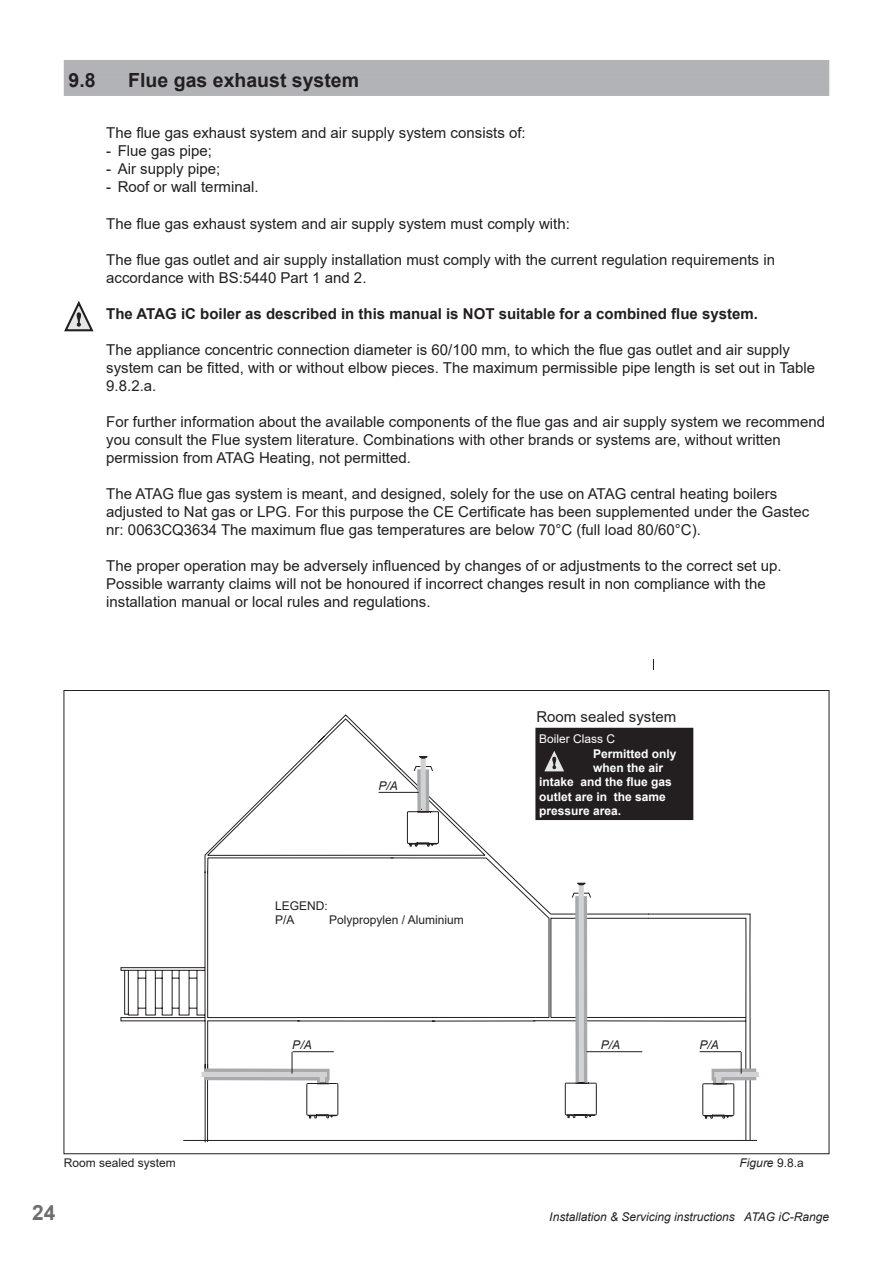
<style>
.page{position:relative;width:893px;height:1263px;background:#fff}
.page>*{position:absolute;margin:0;border:0;box-sizing:border-box;transform-origin:0 0}
.t1{font:700 21px "Arial";color:#6c6d70}
.subkop{font:700 19.5px "Arial";color:#231f20}
.Gewone_tekst_Corgi{font:15px/18px "Arial";color:#231f20}
.LetOp_Corgi{font:700 15px "Arial";color:#231f20}
.Gewone_tekst_Corgi-2{font:700 12px "Arial";color:#fff}
.onderschrift{font:italic 12px "Arial";color:#231f20}
.Gewone_tekst_vooraan{font:12px "Arial";color:#231f20}
.onderschrift-2{font:12px "Arial";color:#231f20}
.Gewone_tekst_Corgi-3{font:12px "Arial";color:#fff}
.s1{font-style:normal}
</style>
<div class="page">
<div style="left:64px;top:78px;width:765px;height:18px;background:#b2b3b7"></div>
<div style="left:64px;top:60px;width:765px;height:18px;background:#b2b3b7"></div>
<svg style="left:121px;top:714px;width:636px;height:428px"></svg>
<svg style="left:399px;top:768px;width:347px;height:372px"></svg>
<svg style="left:419px;top:756px;width:9px;height:4px"></svg>
<div style="left:421px;top:759px;width:5px;height:53px;background:#d1d2d4"></div>
<svg style="left:407px;top:766px;width:32px;height:80px"></svg>
<svg style="left:577px;top:883px;width:9px;height:3px"></svg>
<div style="left:575px;top:896px;width:12px;height:187px;background:#a8a9ad"></div>
<div style="left:579px;top:885px;width:5px;height:198px;background:#d1d2d4"></div>
<svg style="left:572px;top:893px;width:19px;height:5px"></svg>
<div style="left:712px;top:1068px;width:44px;height:12px;background:#a8a9ad"></div>
<div style="left:714px;top:1072px;width:45px;height:5px;background:#d1d2d4"></div>
<div style="left:317px;top:1079px;width:12px;height:5px;background:#a8a9ad"></div>
<div style="left:204px;top:1068px;width:126px;height:12px;background:#a8a9ad"></div>
<div style="left:320px;top:1073px;width:5px;height:10px;background:#d1d2d4"></div>
<div style="left:202px;top:1072px;width:125px;height:5px;background:#d1d2d4"></div>
<hr style="left:307px;top:1084px;width:1px;height:30px;background:#231f20">
<hr style="left:338px;top:1084px;width:1px;height:30px;background:#231f20">
<svg style="left:306px;top:1114px;width:32px;height:5px"></svg>
<svg style="left:306px;top:1083px;width:32px;height:2px"></svg>
<hr style="left:565px;top:1084px;width:1px;height:30px;background:#231f20">
<hr style="left:596px;top:1084px;width:1px;height:30px;background:#231f20">
<svg style="left:565px;top:1113px;width:32px;height:5px"></svg>
<svg style="left:565px;top:1083px;width:32px;height:1px"></svg>
<hr style="left:379px;top:792px;width:40px;height:1px;background:#231f20">
<hr style="left:293px;top:1051px;width:41px;height:1px;background:#231f20">
<svg style="left:292px;top:1052px;width:1px;height:22px"></svg>
<hr style="left:587px;top:1051px;width:55px;height:1px;background:#231f20">
<svg style="left:648px;top:914px;width:102px;height:227px"></svg>
<svg style="left:64px;top:301px;width:30px;height:31px"></svg>
<div style="left:536px;top:728px;width:157px;height:91px;background:#231f20"></div>
<div style="left:536px;top:728px;width:157px;height:92px;border:1px solid #231f20"></div>
<svg style="left:544px;top:751px;width:20px;height:21px"></svg>
<p class="subkop" style="left:68px;top:66px;width:29px">9.8</p>
<p class="subkop" style="left:128px;top:66px;width:232px">Flue gas exhaust system</p>
<p class="Gewone_tekst_Corgi" style="left:106px;top:124px;width:421px">The flue gas exhaust system and air supply system consists of:</p>
<p class="Gewone_tekst_Corgi" style="left:106px;top:142px;width:107px">- Flue gas pipe;</p>
<p class="Gewone_tekst_Corgi" style="left:106px;top:160px;width:116px">- Air supply pipe;</p>
<p class="Gewone_tekst_Corgi" style="left:106px;top:178px;width:154px">- Roof or wall terminal.</p>
<p class="Gewone_tekst_Corgi" style="left:106px;top:214px;width:465px">The flue gas exhaust system and air supply system must comply with:</p>
<p class="Gewone_tekst_Corgi" style="left:106px;top:250px;width:670px">The flue gas outlet and air supply installation must comply with the current regulation requirements in accordance with BS:5440 Part 1 and 2.</p>
<p class="LetOp_Corgi" style="left:106px;top:303px;width:653px">The ATAG iC boiler as described in this manual is NOT suitable for a combined flue system.</p>
<p class="Gewone_tekst_Corgi" style="left:106px;top:340px;width:710px">The appliance concentric connection diameter is 60/100 mm, to which the flue gas outlet and air supply system can be fitted, with or without elbow pieces. The maximum permissible pipe length is set out in Table<br>9.8.2.a.</p>
<p class="Gewone_tekst_Corgi" style="left:106px;top:412px;width:720px">For further information about the available components of the flue gas and air supply system we recommend you consult the Flue system literature. Combinations with other brands or systems are, without written permission from ATAG Heating, not permitted.</p>
<p class="Gewone_tekst_Corgi" style="left:106px;top:484px;width:704px">The ATAG flue gas system is meant, and designed, solely for the use on ATAG central heating boilers adjusted to Nat gas or LPG. For this purpose the CE Certificate has been supplemented under the Gastec nr: 0063CQ3634 The maximum flue gas temperatures are below 70°C (full load 80/60°C).</p>
<p class="Gewone_tekst_Corgi" style="left:106px;top:556px;width:677px">The proper operation may be adversely influenced by changes of or adjustments to the correct set up.</p>
<p class="Gewone_tekst_Corgi" style="left:106px;top:574px;width:661px">Possible warranty claims will not be honoured if incorrect changes result in non compliance with the installation manual or local rules and regulations.</p>
<p class="onderschrift" style="left:378px;top:778px;width:21px">P/A</p>
<p class="Gewone_tekst_vooraan" style="left:275px;top:897px;width:54px">LEGEND:</p>
<p class="Gewone_tekst_vooraan" style="left:275px;top:912px;width:21px">P/A</p>
<p class="Gewone_tekst_vooraan" style="left:329px;top:912px;width:136px">Polypropylen / Aluminium</p>
<p class="Gewone_tekst_Corgi" style="left:536px;top:708px;width:142px">Room sealed system</p>
<p class="Gewone_tekst_Corgi-3" style="left:539px;top:731px;width:78px">Boiler Class C</p>
<p class="Gewone_tekst_Corgi-2" style="left:593px;top:745px;width:85px">Permitted only</p>
<p class="Gewone_tekst_Corgi-2" style="left:593px;top:759px;width:72px">when the air</p>
<p class="Gewone_tekst_Corgi-2" style="left:539px;top:774px;width:134px">intake and the flue gas</p>
<p class="Gewone_tekst_Corgi-2" style="left:539px;top:788px;width:128px">outlet are in the same</p>
<p class="Gewone_tekst_Corgi-2" style="left:539px;top:802px;width:84px">pressure area.</p>
<p class="onderschrift" style="left:292px;top:1037px;width:21px">P/A</p>
<p class="onderschrift" style="left:601px;top:1037px;width:21px">P/A</p>
<p class="onderschrift" style="left:699px;top:1037px;width:21px">P/A</p>
<p class="onderschrift-2" style="left:64px;top:1154px;width:114px">Room sealed system</p>
<p class="onderschrift" style="left:740px;top:1155px;width:66px">Figure <span class="s1">9.8.a</span></p>
<h1 class="t1" style="left:32px;top:1198px;width:25px">24</h1>
<p class="onderschrift" style="left:549px;top:1209px;width:281px">Installation &amp; Servicing instructions ATAG iC-Range</p>
</div>
